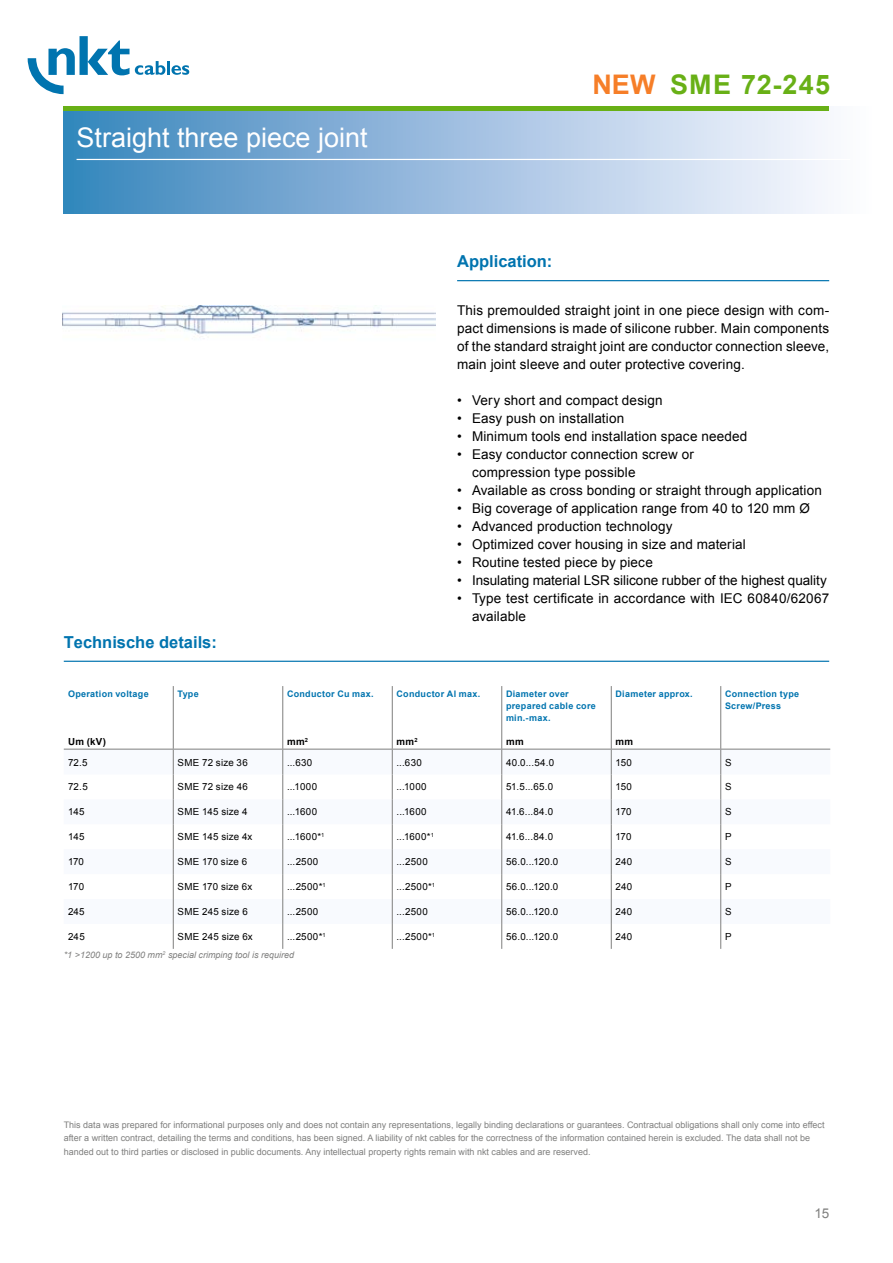
<style>
.page{position:relative;width:893px;height:1263px;background:#fff}
.page>*{position:absolute;margin:0;border:0;box-sizing:border-box;transform-origin:0 0}
.t1{font:27px "Arial";color:#fff}
.t2{font:700 27px "Arial";letter-spacing:.045em;color:#68b016}
.t3{font:700 27px "Arial";color:#f67e28}
.t4{font:700 16.5px "Arial";color:#0074af}
.t5{font:13.5px/18px "Arial";letter-spacing:.01em;color:#000}
.t6{font:13.5px "Arial";color:#7f7f7e}
.t7{font:9.75px "Arial";letter-spacing:.02em;color:#000}
.t8{font:700 9.75px "Arial";letter-spacing:.03em;color:#000}
.t9{font:9px/13.5px "Arial";color:#7f7f7e}
.t10{font:700 9px/12px "Arial";letter-spacing:.03em;color:#0074af}
.t11{font:italic 9px "Arial";color:#7f7f7e}
</style>
<div class="page">
<div style="left:64px;top:106px;width:808px;height:108px;background:linear-gradient(to right,#3b85be,#fffdff)"></div>
<div style="left:64px;top:106px;width:765px;height:5px;background:#68b016"></div>
<hr style="left:77px;top:159px;width:773px;height:1px;background:#fff">
<svg style="left:28px;top:36px;width:137px;height:58px"></svg>
<hr style="left:167px;top:61px;width:3px;height:14px;background:#0074af">
<svg style="left:171px;top:65px;width:18px;height:10px"></svg>
<hr style="left:457px;top:280px;width:372px;height:1px;background:#0074af">
<hr style="left:64px;top:661px;width:765px;height:1px;background:#0074af">
<svg style="left:64px;top:686px;width:766px;height:263px"></svg>
<svg style="left:64px;top:750px;width:766px;height:174px"></svg>
<hr style="left:173px;top:686px;width:1px;height:63px;background:#7f7f7e">
<hr style="left:282px;top:686px;width:1px;height:63px;background:#7f7f7e">
<hr style="left:392px;top:686px;width:1px;height:63px;background:#7f7f7e">
<hr style="left:501px;top:686px;width:1px;height:63px;background:#7f7f7e">
<hr style="left:611px;top:686px;width:1px;height:63px;background:#7f7f7e">
<hr style="left:720px;top:686px;width:1px;height:63px;background:#7f7f7e">
<svg style="left:173px;top:750px;width:1px;height:199px"></svg>
<svg style="left:282px;top:750px;width:1px;height:199px"></svg>
<svg style="left:392px;top:750px;width:1px;height:199px"></svg>
<svg style="left:501px;top:750px;width:1px;height:199px"></svg>
<svg style="left:611px;top:750px;width:1px;height:199px"></svg>
<svg style="left:720px;top:750px;width:1px;height:199px"></svg>
<hr style="left:64px;top:749px;width:109px;height:1px;background:#7f7f7e">
<hr style="left:173px;top:749px;width:110px;height:1px;background:#7f7f7e">
<hr style="left:283px;top:749px;width:109px;height:1px;background:#7f7f7e">
<hr style="left:392px;top:749px;width:110px;height:1px;background:#7f7f7e">
<hr style="left:502px;top:749px;width:109px;height:1px;background:#7f7f7e">
<hr style="left:611px;top:749px;width:110px;height:1px;background:#7f7f7e">
<hr style="left:721px;top:749px;width:109px;height:1px;background:#7f7f7e">
<img style="left:62px;top:306px;width:374px;height:28px">
<h1 class="t1" style="left:77px;top:120px;width:293px">Straight three piece joint</h1>
<h1 class="t3" style="left:592px;top:67px;width:64px">NEW</h1>
<h1 class="t2" style="left:670px;top:67px;width:162px">SME 72-245</h1>
<p class="t4" style="left:64px;top:631px;width:155px">Technische details:</p>
<p class="t10" style="left:68px;top:688px;width:82px">Operation voltage</p>
<p class="t8" style="left:68px;top:735px;width:40px">Um (kV)</p>
<p class="t10" style="left:178px;top:688px;width:23px">Type</p>
<p class="t10" style="left:287px;top:688px;width:88px">Conductor Cu max.</p>
<p class="t8" style="left:287px;top:735px;width:23px">mm<sup>2</sup></p>
<p class="t4" style="left:457px;top:250px;width:97px">Application:</p>
<p class="t5" style="left:457px;top:301px;width:374px;text-align:justify">This premoulded straight joint in one piece design with com&shy;pact dimensions is made of silicone rubber. Main components of the standard straight joint are conductor connection sleeve, main joint sleeve and outer protective covering.</p>
<p class="t5" style="left:457px;top:391px;width:207px">• Very short and compact design</p>
<p class="t5" style="left:457px;top:409px;width:169px">• Easy push on installation</p>
<p class="t5" style="left:457px;top:427px;width:292px">• Minimum tools end installation space needed</p>
<p class="t5" style="left:472px;top:445px;width:223px;text-indent:-15px">• Easy conductor connection screw or compression type possible</p>
<p class="t5" style="left:457px;top:481px;width:366px">• Available as cross bonding or straight through application</p>
<p class="t5" style="left:457px;top:499px;width:354px">• Big coverage of application range from 40 to 120 mm Ø</p>
<p class="t5" style="left:457px;top:517px;width:217px">• Advanced production technology</p>
<p class="t5" style="left:457px;top:535px;width:290px">• Optimized cover housing in size and material</p>
<p class="t5" style="left:457px;top:553px;width:197px">• Routine tested piece by piece</p>
<p class="t5" style="left:457px;top:571px;width:371px">• Insulating material LSR silicone rubber of the highest quality</p>
<p class="t5" style="left:472px;top:589px;width:359px;text-indent:-15px">• Type test certificate in accordance with IEC 60840/62067 available</p>
<p class="t10" style="left:396px;top:688px;width:85px">Conductor Al max.</p>
<p class="t8" style="left:396px;top:735px;width:23px">mm<sup>2</sup></p>
<p class="t10" style="left:506px;top:688px;width:91px">Diameter over prepared cable core min.-max.</p>
<p class="t8" style="left:506px;top:735px;width:19px">mm</p>
<p class="t10" style="left:615px;top:688px;width:79px">Diameter approx.</p>
<p class="t8" style="left:615px;top:735px;width:19px">mm</p>
<p class="t10" style="left:725px;top:688px;width:76px">Connection type<br>Screw/Press</p>
<p class="t7" style="left:68px;top:756px;width:21px">72.5</p>
<p class="t7" style="left:178px;top:756px;width:72px">SME 72 size 36</p>
<p class="t7" style="left:287px;top:756px;width:27px">...630</p>
<p class="t7" style="left:397px;top:756px;width:27px">...630</p>
<p class="t7" style="left:506px;top:756px;width:50px">40.0...54.0</p>
<p class="t7" style="left:615px;top:756px;width:18px">150</p>
<p class="t7" style="left:725px;top:756px;width:8px">S</p>
<p class="t7" style="left:68px;top:781px;width:21px">72.5</p>
<p class="t7" style="left:178px;top:781px;width:72px">SME 72 size 46</p>
<p class="t7" style="left:287px;top:781px;width:32px">...1000</p>
<p class="t7" style="left:397px;top:781px;width:32px">...1000</p>
<p class="t7" style="left:506px;top:781px;width:49px">51.5...65.0</p>
<p class="t7" style="left:616px;top:781px;width:18px">150</p>
<p class="t7" style="left:725px;top:781px;width:8px">S</p>
<p class="t7" style="left:68px;top:805px;width:18px">145</p>
<p class="t7" style="left:178px;top:805px;width:71px">SME 145 size 4</p>
<p class="t7" style="left:287px;top:805px;width:32px">...1600</p>
<p class="t7" style="left:397px;top:805px;width:32px">...1600</p>
<p class="t7" style="left:506px;top:805px;width:49px">41.6...84.0</p>
<p class="t7" style="left:616px;top:805px;width:18px">170</p>
<p class="t7" style="left:725px;top:805px;width:8px">S</p>
<p class="t7" style="left:68px;top:830px;width:18px">145</p>
<p class="t7" style="left:178px;top:830px;width:76px">SME 145 size 4x</p>
<p class="t7" style="left:287px;top:830px;width:39px">...1600*<sup>1</sup></p>
<p class="t7" style="left:396px;top:830px;width:39px">...1600*<sup>1</sup></p>
<p class="t7" style="left:506px;top:830px;width:49px">41.6...84.0</p>
<p class="t7" style="left:615px;top:830px;width:18px">170</p>
<p class="t7" style="left:725px;top:830px;width:8px">P</p>
<p class="t7" style="left:68px;top:855px;width:18px">170</p>
<p class="t7" style="left:178px;top:855px;width:71px">SME 170 size 6</p>
<p class="t7" style="left:287px;top:855px;width:33px">...2500</p>
<p class="t7" style="left:397px;top:855px;width:33px">...2500</p>
<p class="t7" style="left:506px;top:855px;width:54px">56.0...120.0</p>
<p class="t7" style="left:616px;top:855px;width:18px">240</p>
<p class="t7" style="left:725px;top:855px;width:8px">S</p>
<p class="t7" style="left:68px;top:880px;width:18px">170</p>
<p class="t7" style="left:178px;top:880px;width:76px">SME 170 size 6x</p>
<p class="t7" style="left:287px;top:880px;width:40px">...2500*<sup>1</sup></p>
<p class="t7" style="left:396px;top:880px;width:40px">...2500*<sup>1</sup></p>
<p class="t7" style="left:506px;top:880px;width:54px">56.0...120.0</p>
<p class="t7" style="left:615px;top:880px;width:18px">240</p>
<p class="t7" style="left:725px;top:880px;width:8px">P</p>
<p class="t7" style="left:68px;top:905px;width:18px">245</p>
<p class="t7" style="left:178px;top:905px;width:72px">SME 245 size 6</p>
<p class="t7" style="left:287px;top:905px;width:33px">...2500</p>
<p class="t7" style="left:397px;top:905px;width:33px">...2500</p>
<p class="t7" style="left:506px;top:905px;width:54px">56.0...120.0</p>
<p class="t7" style="left:616px;top:905px;width:18px">240</p>
<p class="t7" style="left:725px;top:905px;width:8px">S</p>
<p class="t7" style="left:68px;top:930px;width:18px">245</p>
<p class="t7" style="left:178px;top:930px;width:77px">SME 245 size 6x</p>
<p class="t7" style="left:287px;top:930px;width:40px">...2500*<sup>1</sup></p>
<p class="t7" style="left:396px;top:930px;width:40px">...2500*<sup>1</sup></p>
<p class="t7" style="left:506px;top:930px;width:54px">56.0...120.0</p>
<p class="t7" style="left:615px;top:930px;width:18px">240</p>
<p class="t7" style="left:725px;top:930px;width:8px">P</p>
<p class="t11" style="left:64px;top:949px;width:232px">*1 &gt;1200 up to 2500 mm<sup>2</sup> special crimping tool is required</p>
<p class="t9" style="left:64px;top:1118px;width:762px">This data was prepared for informational purposes only and does not contain any representations, legally binding declarations or guarantees. Contractual obligations shall only come into effect after a written contract, detailing the terms and conditions, has been signed. A liability of nkt cables for the correctness of the information contained herein is excluded. The data shall not be handed out to third parties or disclosed in public documents. Any intellectual property rights remain with nkt cables and are reserved.</p>
<p class="t6" style="left:814px;top:1204px;width:16px">15</p>
</div>
